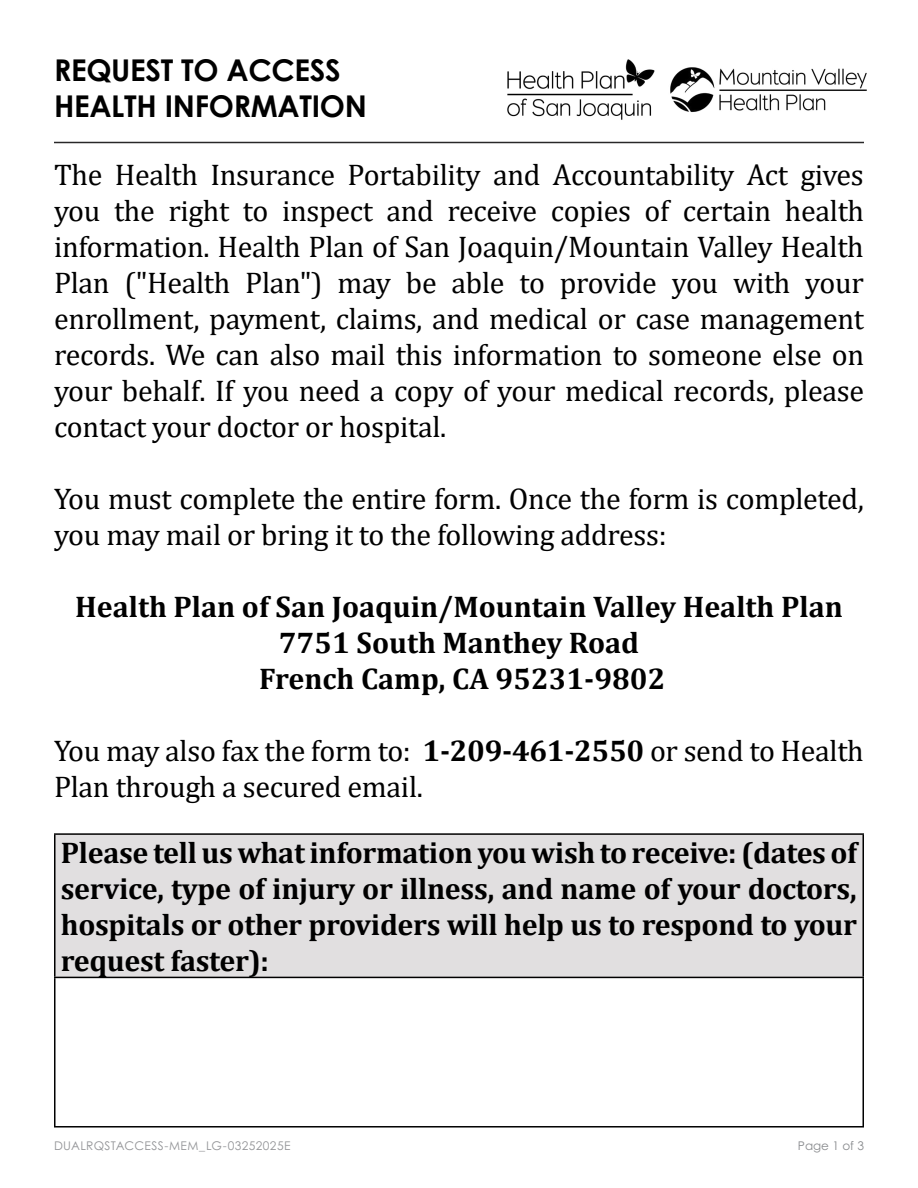
<style>
.page{position:relative;width:918px;height:1188px;background:#fff}
.page>*{position:absolute;margin:0;border:0;box-sizing:border-box;transform-origin:0 0}
.t1{font:30px/36px "Cambria";letter-spacing:-.01em;color:#000}
.t2{font:700 30px/36px "Cambria";color:#000;text-align:center}
.t3{font:700 30px/36px "Century Gothic";letter-spacing:-.01em;color:#000}
.t4{font:12px "Century Gothic Pro";letter-spacing:.03em;color:#949598}
.t5{font:12px "Century Gothic Pro";color:#898b8e}
.s1{font-weight:700}
</style>
<div class="page">
<div style="left:55px;top:834px;width:808px;height:143px;background:#e1dfe0"></div>
<hr style="left:54px;top:833px;width:810px;height:2px;background:#000">
<hr style="left:54px;top:835px;width:2px;height:142px;background:#000">
<hr style="left:862px;top:835px;width:2px;height:142px;background:#000">
<hr style="left:54px;top:977px;width:810px;height:1px;background:#000">
<hr style="left:54px;top:978px;width:2px;height:148px;background:#000">
<hr style="left:862px;top:978px;width:2px;height:148px;background:#000">
<hr style="left:54px;top:1126px;width:810px;height:2px;background:#000">
<img style="left:507px;top:59px;width:360px;height:61px">
<hr style="left:54px;top:142px;width:810px;height:1px;background:#292829">
<p class="t3" style="left:54px;top:51px;width:314px">REQUEST TO ACCESS<br>HEALTH INFORMATION</p>
<p class="t1" style="left:54px;top:157px;width:812px;text-align:justify">The Health Insurance Portability and Accountability Act gives you the right to inspect and receive copies of certain health information. Health Plan of San Joaquin/Mountain Valley Health Plan ("Health Plan") may be able to provide you with your enrollment, payment, claims, and medical or case management records. We can also mail this information to someone else on your behalf. If you need a copy of your medical records, please contact your doctor or hospital.</p>
<p class="t1" style="left:54px;top:481px;width:812px">You must complete the entire form. Once the form is completed, you may mail or bring it to the following address:</p>
<p class="t2" style="left:75px;top:588px;width:769px">Health Plan of San Joaquin/Mountain Valley Health Plan<br>7751 South Manthey Road<br>French Camp, CA 95231-9802</p>
<p class="t1" style="left:54px;top:733px;width:811px">You may also fax the form to: <span class="s1">1-209-461-2550</span> or send to Health<br>Plan through a secured email.</p>
<p class="t2" style="left:61px;top:834px;width:798px;text-align:justify">Please tell us what information you wish to receive: (dates of service, type of injury or illness, and name of your doctors, hospitals or other providers will help us to respond to your request faster):</p>
<p class="t4" style="left:54px;top:1138px;width:238px">DUALRQSTACCESS-MEM_LG-03252025E</p>
<p class="t5" style="left:798px;top:1138px;width:68px">Page 1 of 3</p>
</div>
